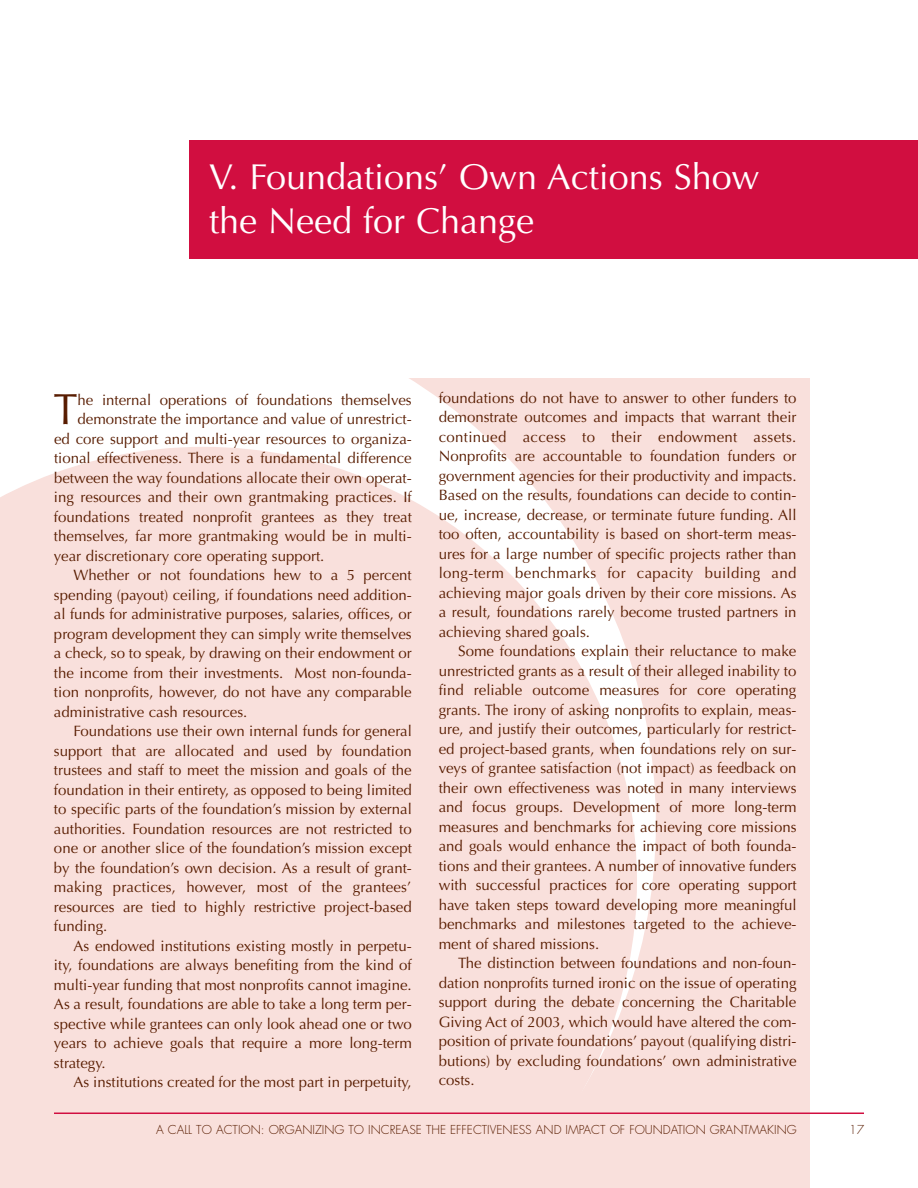
<style>
.page{position:relative;width:918px;height:1188px;background:#fff}
.page>*{position:absolute;margin:0;border:0;box-sizing:border-box;transform-origin:0 0}
.t1{font:43.65px "Optima";color:#581c00}
.t2{font:36px/44.1px "Optima";color:#fff}
.t3{font:15px/19.5px "Optima";color:#581c00;text-align:justify}
.t4{font:300 12px "Futura";color:#581c00}
</style>
<div class="page">
<div style="left:0;top:378px;width:810px;height:810px;background:#f9e0dc"></div>
<svg style="left:0;top:378px;width:656px;height:735px;fill:#fff"></svg>
<svg style="left:0;top:447px;width:637px;height:666px"></svg>
<hr style="left:54px;top:1113px;width:810px;height:1px;background:#d10e40">
<div style="left:189px;top:140px;width:729px;height:118px;background:#d10e40"></div>
<h2 class="t2" style="left:209px;top:158px;width:552px">V. Foundations’ Own Actions Show the Need for Change</h2>
<p class="t3" style="left:439px;top:389px;width:359px">foundations do not have to answer to other funders to demonstrate outcomes and impacts that warrant their continued access to their endowment assets.<br>Nonprofits are accountable to foundation funders or government agencies for their productivity and impacts.<br>Based on the results, foundations can decide to contin&shy;ue, increase, decrease, or terminate future funding. All too often, accountability is based on short-term meas&shy;ures for a large number of specific projects rather than long-term benchmarks for capacity building and achieving major goals driven by their core missions. As a result, foundations rarely become trusted partners in achieving shared goals.</p>
<p class="t3" style="left:439px;top:643px;width:359px;text-indent:20px">Some foundations explain their reluctance to make unrestricted grants as a result of their alleged inability to find reliable outcome measures for core operating grants. The irony of asking nonprofits to explain, meas&shy;ure, and justify their outcomes, particularly for restrict&shy;ed project-based grants, when foundations rely on sur&shy;veys of grantee satisfaction (not impact) as feedback on their own effectiveness was noted in many interviews and focus groups. Development of more long-term measures and benchmarks for achieving core missions and goals would enhance the impact of both founda&shy;tions and their grantees. A number of innovative funders with successful practices for core operating support have taken steps toward developing more meaningful benchmarks and milestones targeted to the achieve&shy;ment of shared missions.</p>
<p class="t3" style="left:439px;top:955px;width:359px;text-indent:20px">The distinction between foundations and non-foun&shy;dation nonprofits turned ironic on the issue of operating support during the debate concerning the Charitable Giving Act of 2003, which would have altered the com&shy;position of private foundations’ payout (qualifying distri&shy;butions) by excluding foundations’ own administrative costs.</p>
<p class="t4" style="left:156px;top:1124px;width:642px">A CALL TO ACTION: ORGANIZING TO INCREASE THE EFFECTIVENESS AND IMPACT OF FOUNDATION GRANTMAKING</p>
<p class="t4" style="left:849px;top:1124px;width:16px">17</p>
<h1 class="t1" style="left:53px;top:392px;width:26px">T</h1>
<p class="t3" style="left:78px;top:391px;width:336px">he internal operations of foundations themselves</p>
<p class="t3" style="left:78px;top:411px;width:336px">demonstrate the importance and value of unrestrict-</p>
<p class="t3" style="left:54px;top:430px;width:359px">ed core support and multi-year resources to organiza-</p>
<p class="t3" style="left:54px;top:450px;width:359px">tional effectiveness. There is a fundamental difference</p>
<p class="t3" style="left:54px;top:469px;width:359px">between the way foundations allocate their own operat-</p>
<p class="t3" style="left:54px;top:489px;width:359px">ing resources and their own grantmaking practices. If</p>
<p class="t3" style="left:54px;top:508px;width:359px">foundations treated nonprofit grantees as they treat</p>
<p class="t3" style="left:54px;top:528px;width:359px">themselves, far more grantmaking would be in multi-</p>
<p class="t3" style="left:54px;top:547px;width:272px">year discretionary core operating support.</p>
<p class="t3" style="left:74px;top:567px;width:340px">Whether or not foundations hew to a 5 percent</p>
<p class="t3" style="left:54px;top:586px;width:359px">spending (payout) ceiling, if foundations need addition-</p>
<p class="t3" style="left:54px;top:606px;width:359px">al funds for administrative purposes, salaries, offices, or</p>
<p class="t3" style="left:54px;top:625px;width:359px">program development they can simply write themselves</p>
<p class="t3" style="left:54px;top:645px;width:359px">a check, so to speak, by drawing on their endowment or</p>
<p class="t3" style="left:54px;top:664px;width:359px">the income from their investments. Most non-founda-</p>
<p class="t3" style="left:54px;top:684px;width:359px">tion nonprofits, however, do not have any comparable</p>
<p class="t3" style="left:54px;top:703px;width:195px">administrative cash resources.</p>
<p class="t3" style="left:74px;top:723px;width:340px">Foundations use their own internal funds for general</p>
<p class="t3" style="left:54px;top:742px;width:359px">support that are allocated and used by foundation</p>
<p class="t3" style="left:54px;top:762px;width:359px">trustees and staff to meet the mission and goals of the</p>
<p class="t3" style="left:54px;top:781px;width:359px">foundation in their entirety, as opposed to being limited</p>
<p class="t3" style="left:54px;top:801px;width:359px">to specific parts of the foundation’s mission by external</p>
<p class="t3" style="left:54px;top:820px;width:359px">authorities. Foundation resources are not restricted to</p>
<p class="t3" style="left:54px;top:840px;width:359px">one or another slice of the foundation’s mission except</p>
<p class="t3" style="left:54px;top:859px;width:359px">by the foundation’s own decision. As a result of grant-</p>
<p class="t3" style="left:54px;top:879px;width:359px">making practices, however, most of the grantees’</p>
<p class="t3" style="left:54px;top:898px;width:359px">resources are tied to highly restrictive project-based</p>
<p class="t3" style="left:54px;top:918px;width:55px">funding.</p>
<p class="t3" style="left:74px;top:937px;width:340px">As endowed institutions existing mostly in perpetu-</p>
<p class="t3" style="left:54px;top:957px;width:359px">ity, foundations are always benefiting from the kind of</p>
<p class="t3" style="left:54px;top:976px;width:359px">multi-year funding that most nonprofits cannot imagine.</p>
<p class="t3" style="left:54px;top:996px;width:359px">As a result, foundations are able to take a long term per-</p>
<p class="t3" style="left:54px;top:1015px;width:359px">spective while grantees can only look ahead one or two</p>
<p class="t3" style="left:54px;top:1035px;width:359px">years to achieve goals that require a more long-term</p>
<p class="t3" style="left:54px;top:1054px;width:53px">strategy.</p>
<p class="t3" style="left:74px;top:1074px;width:340px">As institutions created for the most part in perpetuity,</p>
</div>
